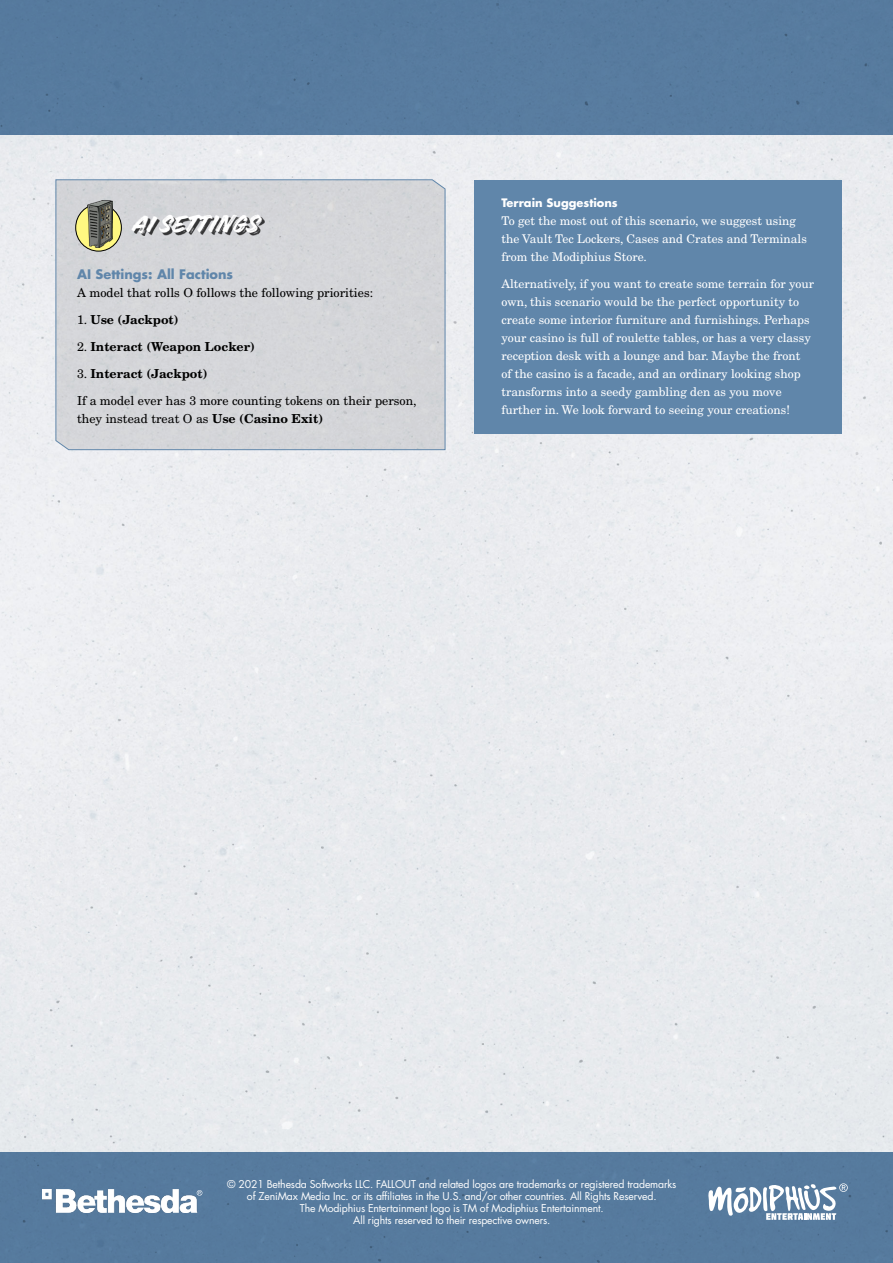
<style>
.page{position:relative;width:893px;height:1263px;background:#fff}
.page>*{position:absolute;margin:0;border:0;box-sizing:border-box;transform-origin:0 0}
.t1{font:28.5px "Handelson Two";letter-spacing:.01em;color:#fff}
.t2{font:700 12.9px "Futura Std";color:#6086aa}
.t3{font:12.3px/27px "New Century Schlbk LT Std";color:#000}
.t4{font:700 12.3px "New Century Schlbk LT Std";color:#000}
.t5{font:12px/18px "New Century Schlbk LT Std";color:#fff}
.t6{font:700 11.4px "Futura Std";color:#fff}
.t7{font:10.5px/12px "Futura Std";letter-spacing:-.015em;color:#fff;text-align:center}
.s1{font-weight:400}
.s2{font-weight:700}
</style>
<div class="page">
<div style="left:0;top:135px;width:893px;height:1017px;background:#eaebef"></div>
<div style="left:0;top:0;width:893px;height:135px;background:#577b9e"></div>
<div style="left:55px;top:179px;width:391px;height:271px;background:#d4d5d9"></div>
<svg style="left:76px;top:204px;width:45px;height:47px"></svg>
<div style="left:75px;top:204px;width:47px;height:48px;border:1px solid #000;border-radius:50%"></div>
<img style="left:87px;top:201px;width:25px;height:46px">
<div style="left:134px;top:217px;width:130px;height:19px;background:#000;opacity:.75"></div>
<div style="left:0;top:1152px;width:893px;height:111px;background:#567a9e"></div>
<svg style="left:708px;top:1183px;width:140px;height:37px"></svg>
<img style="left:42px;top:1190px;width:156px;height:23px">
<svg style="left:197px;top:1190px;width:5px;height:6px"></svg>
<div style="left:474px;top:181px;width:368px;height:253px;background:#6086aa"></div>
<h1 class="t1" style="left:132px;top:208px;width:128px">AI SETTINGS</h1>
<p class="t2" style="left:77px;top:266px;width:158px">AI Settings: All Factions</p>
<p class="t3" style="left:77px;top:279px;width:298px">A model that rolls O follows the following priorities:</p>
<p class="t4" style="left:77px;top:312px;width:103px"><span class="s1">1.</span> Use (Jackpot)</p>
<p class="t4" style="left:77px;top:339px;width:179px"><span class="s1">2.</span> Interact (Weapon Locker)</p>
<p class="t3" style="left:77px;top:360px;width:341px">3. <span class="s2">Interact (Jackpot)<br></span>If a model ever has 3 more counting tokens on their person,</p>
<p class="t3" style="left:77px;top:405px;width:248px">they instead treat O as <span class="s2">Use (Casino Exit)</span></p>
<p class="t6" style="left:501px;top:195px;width:118px">Terrain Suggestions</p>
<p class="t5" style="left:501px;top:212px;width:307px">To get the most out of this scenario, we suggest using the Vault Tec Lockers, Cases and Crates and Terminals from the Modiphius Store.</p>
<p class="t5" style="left:501px;top:275px;width:314px">Alternatively, if you want to create some terrain for your own, this scenario would be the perfect opportunity to create some interior furniture and furnishings. Perhaps your casino is full of roulette tables, or has a very classy reception desk with a lounge and bar. Maybe the front<br>of the casino is a facade, and an ordinary looking shop transforms into a seedy gambling den as you move further in. We look forward to seeing your creations!</p>
<p class="t7" style="left:227px;top:1178px;width:451px">© 2021 Bethesda Softworks LLC. FALLOUT and related logos are trademarks or registered trademarks of ZeniMax Media Inc. or its affiliates in the U.S. and/or other countries. All Rights Reserved.<br>The Modiphius Entertainment logo is TM of Modiphius Entertainment.<br>All rights reserved to their respective owners.</p>
</div>
